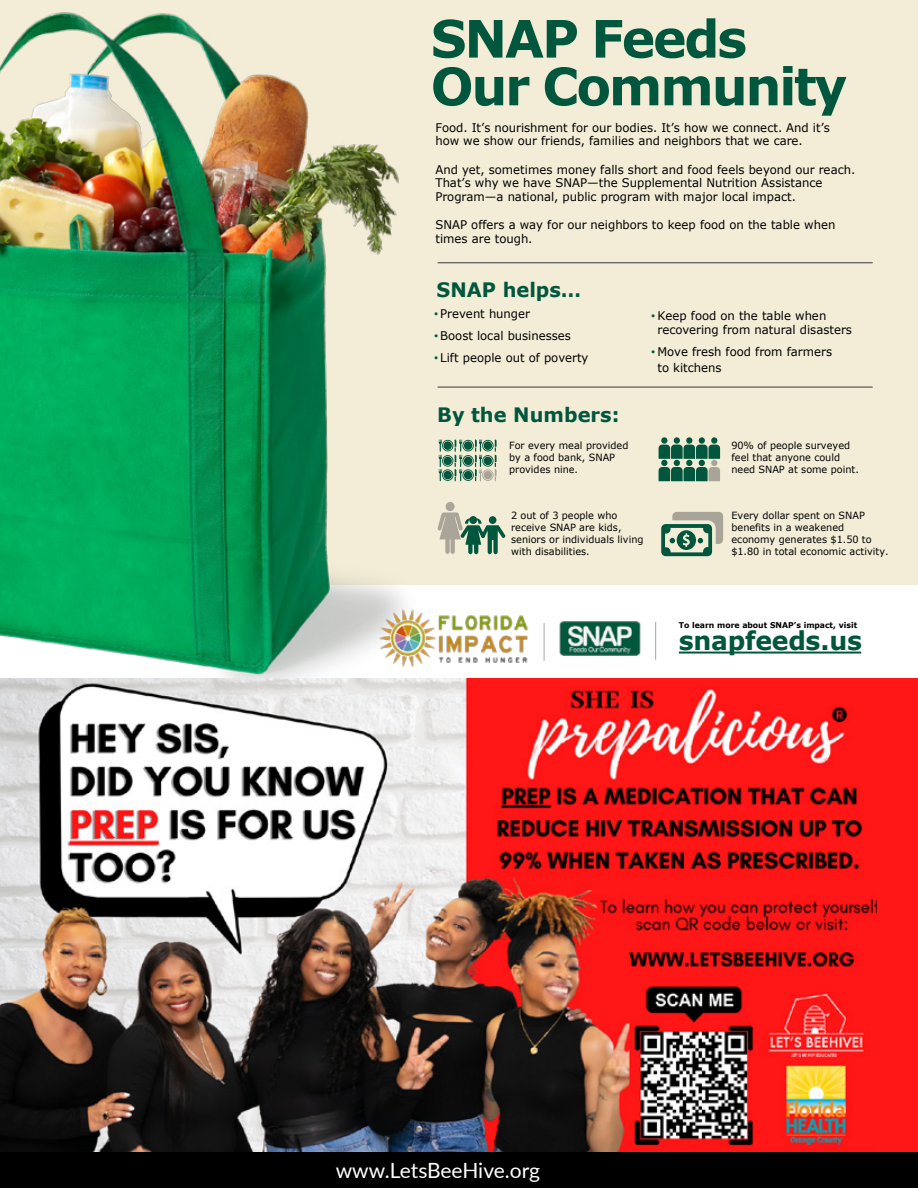
<style>
.page{position:relative;width:918px;height:1188px;background:#fff}
.page>*{position:absolute;margin:0;border:0;box-sizing:border-box;transform-origin:0 0}
.t1{font:700 51.75px/47.7px "Verdana";letter-spacing:-.045em;color:#00573d}
.t2{font:700 25.8px "Verdana";letter-spacing:-.01em;color:#00573d}
._10PT_BODY{font:21px "Lato";letter-spacing:-.005em;color:#fff}
.t3{font:700 19.8px "Verdana";color:#00573d}
.t4{font:11.85px/13.8px "Verdana";color:#000}
.t5{font:9.9px/12px "Verdana";color:#000}
.t6{font:700 7.95px "Verdana";color:#000}
.s1{font-family:"Arial";color:#00573d}
</style>
<div class="page">
<div style="left:0;top:0;width:918px;height:585px;background:#f3edd7"></div>
<svg style="left:679px;top:652px;width:182px;height:2px"></svg>
<hr style="left:544px;top:623px;width:1px;height:38px;background:#a5a5a5">
<hr style="left:655px;top:622px;width:1px;height:38px;background:#a5a5a5">
<svg style="left:439px;top:440px;width:58px;height:41px"></svg>
<div style="left:446px;top:502px;width:9px;height:9px;background:#a9a598;border-radius:50%"></div>
<svg style="left:437px;top:512px;width:69px;height:42px"></svg>
<div style="left:661px;top:437px;width:6px;height:7px;background:#00573d;border-radius:50%"></div>
<div style="left:674px;top:437px;width:6px;height:7px;background:#00573d;border-radius:50%"></div>
<div style="left:686px;top:437px;width:6px;height:7px;background:#00573d;border-radius:50%"></div>
<div style="left:699px;top:437px;width:6px;height:7px;background:#00573d;border-radius:50%"></div>
<div style="left:711px;top:437px;width:6px;height:7px;background:#00573d;border-radius:50%"></div>
<svg style="left:659px;top:445px;width:61px;height:36px"></svg>
<svg style="left:661px;top:512px;width:62px;height:44px"></svg>
<img style="left:0;top:12px;width:428px;height:667px">
<img style="left:559px;top:621px;width:82px;height:35px">
<hr style="left:438px;top:387px;width:435px;height:1px;background:#3b3838">
<hr style="left:438px;top:262px;width:435px;height:1px;background:#3b3838">
<img style="left:375px;top:604px;width:154px;height:67px">
<img style="left:0;top:679px;width:878px;height:473px">
<div style="left:878px;top:679px;width:40px;height:482px;background:#ff1616"></div>
<div style="left:0;top:1152px;width:918px;height:36px;background:#000"></div>
<p class="t1" style="left:431px;top:14px;width:418px">SNAP Feeds<br>Our Community</p>
<p class="t4" style="left:435px;top:120px;width:396px">Food. It’s nourishment for our bodies. It’s how we connect. And it’s how we show our friends, families and neighbors that we care.</p>
<p class="t4" style="left:435px;top:162px;width:421px">And yet, sometimes money falls short and food feels beyond our reach.<br>That’s why we have SNAP—the Supplemental Nutrition Assistance<br>Program—a national, public program with major local impact.</p>
<p class="t4" style="left:435px;top:218px;width:401px">SNAP offers a way for our neighbors to keep food on the table when times are tough.</p>
<p class="t3" style="left:437px;top:276px;width:146px">SNAP helps…</p>
<p class="t4" style="left:434px;top:307px;width:98px"><span class="s1">•</span> Prevent hunger</p>
<p class="t4" style="left:434px;top:329px;width:138px"><span class="s1">•</span> Boost local businesses</p>
<p class="t4" style="left:434px;top:351px;width:156px"><span class="s1">•</span> Lift people out of poverty</p>
<p class="t3" style="left:437px;top:401px;width:184px">By the Numbers:</p>
<p class="t4" style="left:657px;top:309px;width:196px;text-indent:-6px"><span class="s1">•</span> Keep food on the table when recovering from natural disasters</p>
<p class="t4" style="left:657px;top:344px;width:176px;line-height:16.2px;text-indent:-6px"><span class="s1">•</span> Move fresh food from farmers to kitchens</p>
<p class="t5" style="left:509px;top:439px;width:121px">For every meal provided by a food bank, SNAP provides nine.</p>
<p class="t5" style="left:511px;top:509px;width:134px">2 out of 3 people who receive SNAP are kids, seniors or individuals living with disabilities.</p>
<p class="t5" style="left:731px;top:509px;width:159px">Every dollar spent on SNAP benefits in a weakened economy generates $1.50 to $1.80 in total economic activity.</p>
<p class="t5" style="left:731px;top:440px;width:129px">90% of people surveyed feel that anyone could need SNAP at some point.</p>
<p class="t6" style="left:679px;top:619px;width:180px">To learn more about SNAP’s impact, visit</p>
<p class="t2" style="left:679px;top:622px;width:185px">snapfeeds.us</p>
<p class="_10PT_BODY" style="left:336px;top:1155px;width:206px">www.LetsBeeHive.org</p>
</div>
